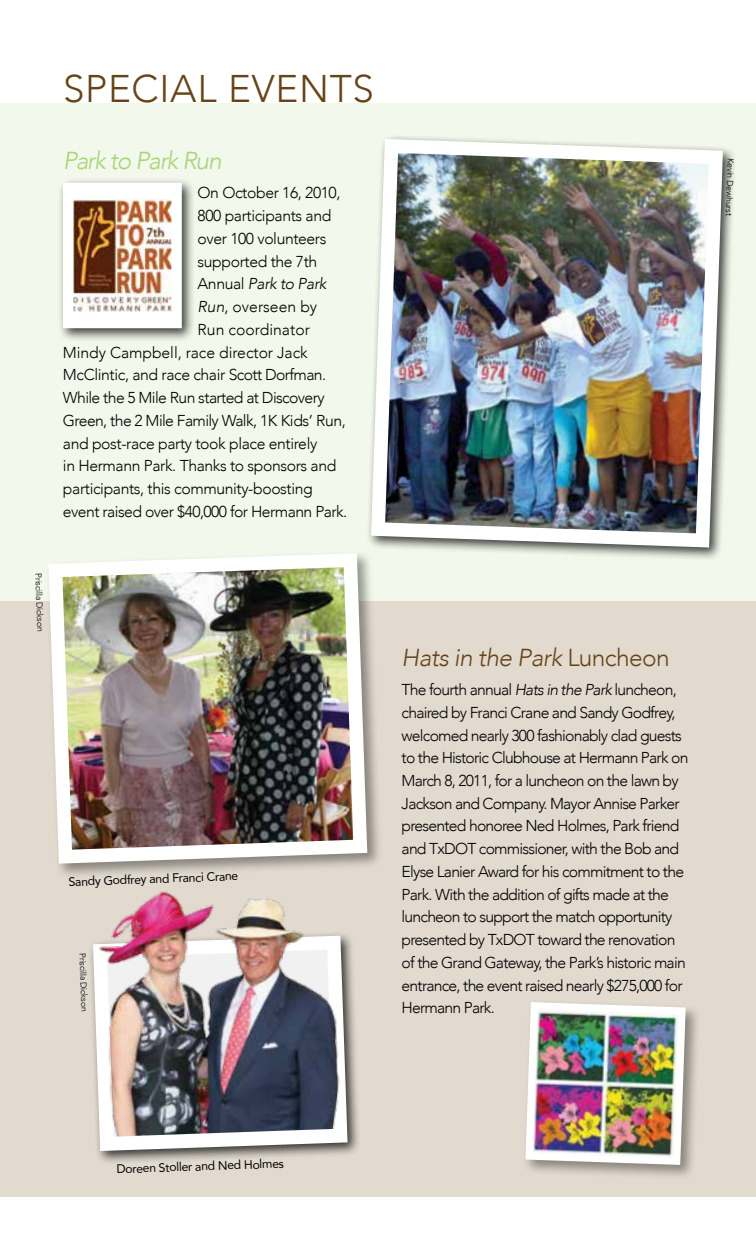
<style>
.page{position:relative;width:756px;height:1260px;background:#fff}
.page>*{position:absolute;margin:0;border:0;box-sizing:border-box;transform-origin:0 0}
.t1{font:300 38.5px "Avenir";letter-spacing:.02em;color:#674418}
.t2{font:italic 300 24.5px "Avenir";letter-spacing:-.025em;color:#674418}
.t3{font:italic 300 24.5px "Avenir";letter-spacing:-.05em;color:#a9d377}
.t4{font:300 15.75px/22.8px "Avenir";letter-spacing:-.05em;color:#000}
.t5{font:300 15.75px "Avenir";letter-spacing:-.025em;color:#000}
.t6{font:300 15.75px "Avenir";letter-spacing:-.005em;color:#000}
.t7{font:300 15.75px "Avenir";color:#000}
.t8{font:italic 300 15.75px "Avenir";letter-spacing:-.025em;color:#000}
.t9{font:12.25px "Avenir";color:#000}
.t10{font:300 8.75px "Avenir";color:#000}
.s1{font-style:normal}
.s2{font-style:italic}
</style>
<div class="page">
<div style="left:0;top:103px;width:756px;height:498px;background:#f2f8eb"></div>
<div style="left:0;top:601px;width:756px;height:596px;background:#e2dacf"></div>
<div style="left:88px;top:931px;width:273px;height:234px;background:#000;opacity:.75"></div>
<svg style="left:88px;top:931px;width:267px;height:227px"></svg>
<div style="left:367px;top:134px;width:370px;height:427px;background:#000;opacity:.75"></div>
<img style="left:367px;top:134px;width:363px;height:421px">
<div style="left:58px;top:178px;width:138px;height:164px;background:#000;opacity:.75"></div>
<div style="left:68px;top:188px;width:109px;height:135px;background:#fff"></div>
<img style="left:74px;top:199px;width:97px;height:113px">
<div style="left:63px;top:183px;width:119px;height:145px;border:10px solid #fff"></div>
<img style="left:92px;top:891px;width:260px;height:246px">
<div style="left:523px;top:999px;width:178px;height:181px;background:#000;opacity:.4"></div>
<img style="left:523px;top:999px;width:166px;height:169px">
<div style="left:46px;top:550px;width:337px;height:329px;background:#000;opacity:.4"></div>
<img style="left:46px;top:546px;width:328px;height:325px">
<h1 class="t1" style="left:63px;top:65px;width:313px">SPECIAL EVENTS</h1>
<h2 class="t3" style="left:63px;top:146px;width:160px">Park to Park Run</h2>
<p class="t5" style="left:198px;top:184px;width:144px">On October 16, 2010,</p>
<p class="t5" style="left:198px;top:206px;width:135px">800 participants and</p>
<p class="t5" style="left:198px;top:229px;width:130px">over 100 volunteers</p>
<p class="t5" style="left:198px;top:252px;width:121px">supported the 7th</p>
<p class="t8" style="left:198px;top:275px;width:130px"><span class="s1">Annual</span> Park to Park</p>
<p class="t7" style="left:198px;top:297px;width:121px"><span class="s2">Run</span>, overseen by</p>
<p class="t7" style="left:198px;top:320px;width:114px">Run coordinator</p>
<p class="t6" style="left:63px;top:343px;width:246px">Mindy Campbell, race director Jack</p>
<p class="t5" style="left:63px;top:366px;width:265px">McClintic, and race chair Scott Dorfman.</p>
<p class="t4" style="left:63px;top:386px;width:263px">While the 5 Mile Run started at Discovery</p>
<p class="t4" style="left:63px;top:409px;width:285px">Green, the 2 Mile Family Walk, 1K Kids’ Run,</p>
<p class="t5" style="left:63px;top:434px;width:256px">and post-race party took place entirely</p>
<p class="t5" style="left:63px;top:457px;width:275px">in Hermann Park. Thanks to sponsors and</p>
<p class="t5" style="left:63px;top:479px;width:251px">participants, this community-boosting</p>
<p class="t4" style="left:63px;top:500px;width:286px">event raised over $40,000 for Hermann Park.</p>
<p class="t10" style="left:44px;top:573px;width:60px;rotate:88deg">Priscilla Dickson</p>
<p class="t9" style="left:68px;top:872px;width:171px;rotate:-2deg">Sandy Godfrey and Franci Crane</p>
<p class="t10" style="left:88px;top:953px;width:60px;rotate:88deg">Priscilla Dickson</p>
<h2 class="t2" style="left:402px;top:643px;width:270px">Hats in the Park <span class="s1">Luncheon</span></h2>
<p class="t4" style="left:402px;top:678px;width:288px">The fourth annual <span class="s2">Hats in the Park</span> luncheon, chaired by Franci Crane and Sandy Godfrey, welcomed nearly 300 fashionably clad guests to the Historic Clubhouse at Hermann Park on March 8, 2011, for a luncheon on the lawn by Jackson and Company. Mayor Annise Parker presented honoree Ned Holmes, Park friend and TxDOT commissioner, with the Bob and Elyse Lanier Award for his commitment to the Park. With the addition of gifts made at the luncheon to support the match opportunity presented by TxDOT toward the renovation of the Grand Gateway, the Park’s historic main entrance, the event raised nearly $275,000 for Hermann Park.</p>
<p class="t10" style="left:736px;top:158px;width:59px;rotate:92deg">Kevin Dewhurst</p>
<p class="t9" style="left:116px;top:1159px;width:169px;rotate:-2deg">Doreen Stoller and Ned Holmes</p>
</div>
